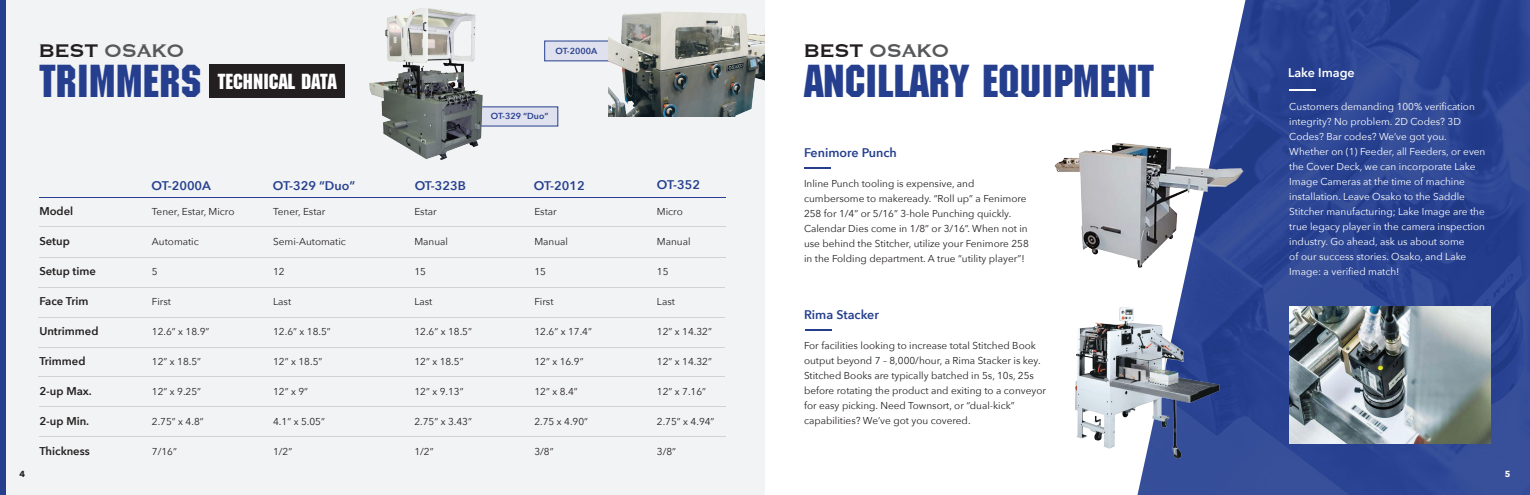
<style>
.page{position:relative;width:1530px;height:495px;background:#fff}
.page>*{position:absolute;margin:0;border:0;box-sizing:border-box;transform-origin:0 0}
.Product_heading{font:45px "Machine Std";color:#253f8e}
.Header_3{font:23.75px "Copperplate";letter-spacing:-.04em;color:#57585a}
.Product_heading-2{font:21.25px "Machine Std";color:#fff}
.Header_2{font:600 12.5px "Avenir Next";color:#253f8e}
.Body_copy{font:600 12.5px "Avenir Next";color:#253f8e}
.Body_copy-2{font:600 12.5px "Avenir Next";color:#fff}
.Header_3-2{font:600 11.25px "Avenir Next";color:#231f20}
.Body_copy-3{font:10px/15px "Avenir Next";color:#231f20}
.Body_copy-4{font:10px/15px "Avenir Next";color:#fff}
.Header_3-3{font:10px "Avenir Next";color:#231f20}
.Body_copy-5{font:600 8.75px "Avenir Next";color:#253f8e}
.Body_copy-6{font:700 8.75px "Avenir Next";color:#231f20}
.Body_copy-7{font:700 8.75px "Avenir Next";color:#fff}
.s1{color:#231f20}
</style>
<div class="page">
<div style="left:0;top:0;width:765px;height:495px;background:#f2f3f4"></div>
<div style="left:0;top:0;width:5px;height:495px;background:#253f8e"></div>
<hr style="left:39px;top:198px;width:687px;height:1px;background:#253f8e">
<hr style="left:39px;top:227px;width:687px;height:1px;background:#d1d2d4">
<hr style="left:39px;top:257px;width:687px;height:1px;background:#d1d2d4">
<hr style="left:38px;top:287px;width:686px;height:1px;background:#d1d2d4">
<hr style="left:38px;top:317px;width:686px;height:1px;background:#d1d2d4">
<hr style="left:38px;top:347px;width:686px;height:1px;background:#d1d2d4">
<hr style="left:38px;top:376px;width:686px;height:1px;background:#d1d2d4">
<hr style="left:39px;top:407px;width:687px;height:1px;background:#d1d2d4">
<div style="left:210px;top:64px;width:135px;height:34px;background:#231f20"></div>
<hr style="left:39px;top:437px;width:687px;height:1px;background:#d1d2d4">
<svg style="left:805px;top:330px;width:27px;height:1px"></svg>
<svg style="left:804px;top:167px;width:27px;height:1px"></svg>
<img style="left:1138px;top:0;width:392px;height:495px">
<img style="left:1289px;top:307px;width:202px;height:136px">
<hr style="left:1289px;top:89px;width:27px;height:2px;background:#fff">
<img style="left:1075px;top:299px;width:147px;height:159px">
<img style="left:1054px;top:136px;width:191px;height:138px">
<div style="left:544px;top:41px;width:66px;height:20px;background:#e0e1ee"></div>
<div style="left:480px;top:107px;width:78px;height:19px;background:#e0e1ee"></div>
<img style="left:369px;top:9px;width:116px;height:150px">
<img style="left:609px;top:11px;width:156px;height:105px">
<p class="Body_copy-6" style="left:20px;top:466px;width:7px">4</p>
<p class="Header_3" style="left:38px;top:36px;width:148px"><span class="s1">BEST</span> OSAKO</p>
<p class="Product_heading" style="left:39px;top:55px;width:164px">TRIMMERS</p>
<p class="Body_copy-5" style="left:556px;top:44px;width:43px">OT-2000A</p>
<p class="Header_3" style="left:803px;top:36px;width:148px"><span class="s1">BEST</span> OSAKO</p>
<p class="Product_heading-2" style="left:218px;top:69px;width:120px">TECHNICAL DATA</p>
<p class="Product_heading" style="left:804px;top:55px;width:351px">ANCILLARY EQUIPMENT</p>
<p class="Body_copy-5" style="left:491px;top:109px;width:59px">OT-329 “Duo”</p>
<p class="Header_3-2" style="left:39px;top:202px;width:35px">Model</p>
<p class="Header_3-2" style="left:39px;top:232px;width:32px">Setup</p>
<p class="Header_3-2" style="left:39px;top:262px;width:58px">Setup time</p>
<p class="Header_3-2" style="left:39px;top:292px;width:51px">Face Trim</p>
<p class="Header_3-2" style="left:39px;top:322px;width:61px">Untrimmed</p>
<p class="Header_3-2" style="left:39px;top:352px;width:48px">Trimmed</p>
<p class="Header_3-2" style="left:39px;top:382px;width:54px">2-up Max.</p>
<p class="Header_3-2" style="left:39px;top:412px;width:51px">2-up Min.</p>
<p class="Header_3-2" style="left:39px;top:442px;width:52px">Thickness</p>
<p class="Header_2" style="left:152px;top:175px;width:61px">OT-2000A</p>
<p class="Header_3-3" style="left:152px;top:203px;width:84px">Tener, Estar, Micro</p>
<p class="Header_3-3" style="left:152px;top:233px;width:48px">Automatic</p>
<p class="Header_3-3" style="left:152px;top:263px;width:7px">5</p>
<p class="Header_3-3" style="left:152px;top:293px;width:21px">First</p>
<p class="Header_3-3" style="left:152px;top:323px;width:59px">12.6” x 18.9”</p>
<p class="Header_3-3" style="left:152px;top:353px;width:51px">12” x 18.5”</p>
<p class="Header_3-3" style="left:152px;top:383px;width:51px">12” x 9.25”</p>
<p class="Header_3-3" style="left:152px;top:413px;width:53px">2.75” x 4.8”</p>
<p class="Header_3-3" style="left:152px;top:443px;width:26px">7/16”</p>
<p class="Header_2" style="left:273px;top:175px;width:84px">OT-329 “Duo”</p>
<p class="Header_3-3" style="left:273px;top:203px;width:54px">Tener, Estar</p>
<p class="Header_3-3" style="left:273px;top:233px;width:74px">Semi-Automatic</p>
<p class="Header_3-3" style="left:273px;top:263px;width:13px">12</p>
<p class="Header_3-3" style="left:273px;top:293px;width:20px">Last</p>
<p class="Header_3-3" style="left:273px;top:323px;width:59px">12.6” x 18.5”</p>
<p class="Header_3-3" style="left:273px;top:353px;width:51px">12” x 18.5”</p>
<p class="Header_3-3" style="left:273px;top:383px;width:36px">12” x 9”</p>
<p class="Header_3-3" style="left:273px;top:413px;width:53px">4.1” x 5.05”</p>
<p class="Header_3-3" style="left:273px;top:443px;width:21px">1/2”</p>
<p class="Header_2" style="left:415px;top:175px;width:53px">OT-323B</p>
<p class="Header_3-3" style="left:414px;top:203px;width:24px">Estar</p>
<p class="Header_3-3" style="left:414px;top:233px;width:35px">Manual</p>
<p class="Header_3-3" style="left:414px;top:263px;width:13px">15</p>
<p class="Header_3-3" style="left:414px;top:293px;width:20px">Last</p>
<p class="Header_3-3" style="left:414px;top:323px;width:59px">12.6” x 18.5”</p>
<p class="Header_3-3" style="left:414px;top:353px;width:51px">12” x 18.5”</p>
<p class="Header_3-3" style="left:414px;top:383px;width:51px">12” x 9.13”</p>
<p class="Header_3-3" style="left:414px;top:413px;width:59px">2.75” x 3.43”</p>
<p class="Header_3-3" style="left:414px;top:443px;width:21px">1/2”</p>
<p class="Header_2" style="left:534px;top:175px;width:52px">OT-2012</p>
<p class="Header_3-3" style="left:534px;top:203px;width:24px">Estar</p>
<p class="Header_3-3" style="left:534px;top:233px;width:35px">Manual</p>
<p class="Header_3-3" style="left:534px;top:263px;width:13px">15</p>
<p class="Header_3-3" style="left:534px;top:293px;width:21px">First</p>
<p class="Header_3-3" style="left:534px;top:323px;width:59px">12.6” x 17.4”</p>
<p class="Header_3-3" style="left:534px;top:353px;width:51px">12” x 16.9”</p>
<p class="Header_3-3" style="left:534px;top:383px;width:45px">12” x 8.4”</p>
<p class="Header_3-3" style="left:534px;top:413px;width:55px">2.75 x 4.90”</p>
<p class="Header_3-3" style="left:534px;top:443px;width:21px">3/8”</p>
<p class="Header_2" style="left:657px;top:174px;width:45px">OT-352</p>
<p class="Header_3-3" style="left:657px;top:203px;width:27px">Micro</p>
<p class="Header_3-3" style="left:657px;top:233px;width:35px">Manual</p>
<p class="Header_3-3" style="left:657px;top:263px;width:13px">15</p>
<p class="Header_3-3" style="left:657px;top:293px;width:20px">Last</p>
<p class="Header_3-3" style="left:657px;top:323px;width:56px">12” x 14.32”</p>
<p class="Header_3-3" style="left:657px;top:353px;width:56px">12” x 14.32”</p>
<p class="Header_3-3" style="left:657px;top:383px;width:51px">12” x 7.16”</p>
<p class="Header_3-3" style="left:657px;top:413px;width:59px">2.75” x 4.94”</p>
<p class="Header_3-3" style="left:657px;top:443px;width:21px">3/8”</p>
<p class="Header_2" style="left:804px;top:141px;width:94px">Fenimore Punch</p>
<p class="Body_copy-3" style="left:804px;top:175px;width:226px">Inline Punch tooling is expensive, and cumbersome to makeready. “Roll up” a Fenimore 258 for 1/4” or 5/16” 3-hole Punching quickly.<br>Calendar Dies come in 1/8” or 3/16”. When not in use behind the Stitcher, utilize your Fenimore 258 in the Folding department. A true “utility player”!</p>
<p class="Body_copy" style="left:804px;top:304px;width:76px">Rima Stacker</p>
<p class="Body_copy-3" style="left:804px;top:338px;width:244px">For facilities looking to increase total Stitched Book output beyond 7 – 8,000/hour, a Rima Stacker is key.<br>Stitched Books are typically batched in 5s, 10s, 25s before rotating the product and exiting to a conveyor for easy picking. Need Townsort, or “dual-kick” capabilities? We’ve got you covered.</p>
<p class="Body_copy-2" style="left:1288px;top:61px;width:68px">Lake Image</p>
<p class="Body_copy-4" style="left:1289px;top:99px;width:198px">Customers demanding 100% verification integrity? No problem. 2D Codes? 3D Codes? Bar codes? We’ve got you.<br>Whether on (1) Feeder, all Feeders, or even the Cover Deck, we can incorporate Lake Image Cameras at the time of machine installation. Leave Osako to the Saddle Stitcher manufacturing; Lake Image are the true legacy player in the camera inspection industry. Go ahead, ask us about some<br>of our success stories. Osako, and Lake Image: a verified match!</p>
<p class="Body_copy-7" style="left:1505px;top:466px;width:7px">5</p>
</div>
